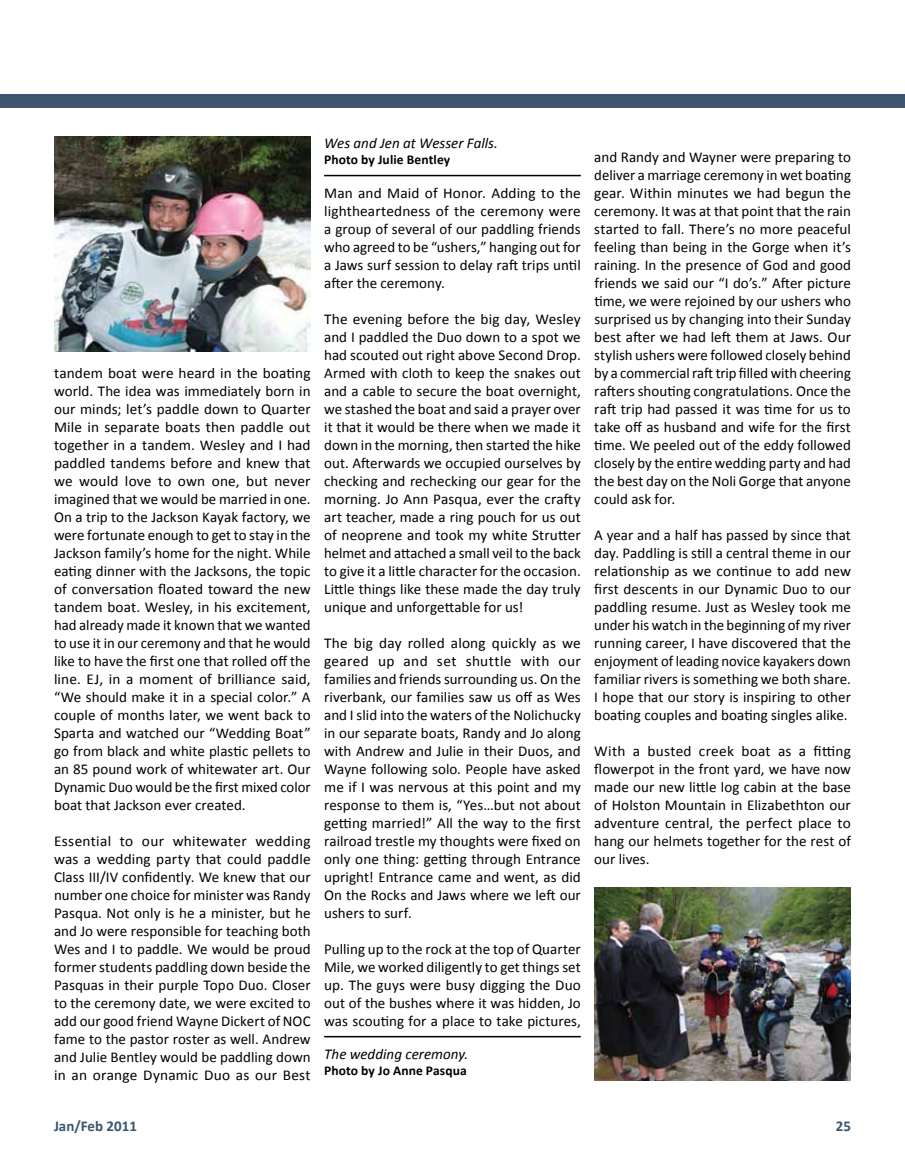
<style>
.page{position:relative;width:905px;height:1175px;background:#fff}
.page>*{position:absolute;margin:0;border:0;box-sizing:border-box;transform-origin:0 0}
.t1{font:15px/18px "Calibri";letter-spacing:.005em;color:#000;text-align:justify}
.t2{font:italic 15px "Calibri";color:#000}
.t3{font:700 15px "Calibri";color:#3b566e}
.t4{font:700 13.5px "Calibri";letter-spacing:.005em;color:#000}
</style>
<div class="page">
<img style="left:54px;top:137px;width:256px;height:215px">
<img style="left:594px;top:888px;width:256px;height:192px">
<div style="left:0;top:94px;width:904px;height:14px;background:#3b566e"></div>
<hr style="left:324px;top:175px;width:256px;height:1px;background:#000">
<hr style="left:324px;top:1035px;width:256px;height:2px;background:#000">
<p class="t1" style="left:54px;top:363px;width:258px">tandem boat were heard in the boating world. The idea was immediately born in our minds; let’s paddle down to Quarter Mile in separate boats then paddle out together in a tandem. Wesley and I had paddled tandems before and knew that we would love to own one, but never imagined that we would be married in one.<br>On a trip to the Jackson Kayak factory, we were fortunate enough to get to stay in the Jackson family’s home for the night. While eating dinner with the Jacksons, the topic of conversation floated toward the new tandem boat. Wesley, in his excitement, had already made it known that we wanted to use it in our ceremony and that he would like to have the first one that rolled off the line. EJ, in a moment of brilliance said, “We should make it in a special color.” A couple of months later, we went back to Sparta and watched our “Wedding Boat” go from black and white plastic pellets to an 85 pound work of whitewater art. Our Dynamic Duo would be the first mixed color boat that Jackson ever created.</p>
<p class="t1" style="left:54px;top:831px;width:258px">Essential to our whitewater wedding was a wedding party that could paddle Class III/IV confidently. We knew that our number one choice for minister was Randy Pasqua. Not only is he a minister, but he and Jo were responsible for teaching both Wes and I to paddle. We would be proud former students paddling down beside the Pasquas in their purple Topo Duo. Closer to the ceremony date, we were excited to add our good friend Wayne Dickert of NOC fame to the pastor roster as well. Andrew and Julie Bentley would be paddling down in an orange Dynamic Duo as our Best</p>
<p class="t2" style="left:324px;top:133px;width:175px">Wes and Jen at Wesser Falls.</p>
<p class="t4" style="left:324px;top:151px;width:128px">Photo by Julie Bentley</p>
<p class="t1" style="left:324px;top:183px;width:258px">Man and Maid of Honor. Adding to the lightheartedness of the ceremony were a group of several of our paddling friends who agreed to be “ushers,” hanging out for a Jaws surf session to delay raft trips until after the ceremony.</p>
<p class="t1" style="left:324px;top:309px;width:258px">The evening before the big day, Wesley and I paddled the Duo down to a spot we had scouted out right above Second Drop.<br>Armed with cloth to keep the snakes out and a cable to secure the boat overnight, we stashed the boat and said a prayer over it that it would be there when we made it down in the morning, then started the hike out. Afterwards we occupied ourselves by checking and rechecking our gear for the morning. Jo Ann Pasqua, ever the crafty art teacher, made a ring pouch for us out of neoprene and took my white Strutter helmet and attached a small veil to the back to give it a little character for the occasion.<br>Little things like these made the day truly unique and unforgettable for us!</p>
<p class="t1" style="left:324px;top:633px;width:258px">The big day rolled along quickly as we geared up and set shuttle with our families and friends surrounding us. On the riverbank, our families saw us off as Wes and I slid into the waters of the Nolichucky in our separate boats, Randy and Jo along with Andrew and Julie in their Duos, and Wayne following solo. People have asked me if I was nervous at this point and my response to them is, “Yes…but not about getting married!” All the way to the first railroad trestle my thoughts were fixed on only one thing: getting through Entrance upright! Entrance came and went, as did On the Rocks and Jaws where we left our ushers to surf.</p>
<p class="t1" style="left:324px;top:939px;width:258px">Pulling up to the rock at the top of Quarter Mile, we worked diligently to get things set up. The guys were busy digging the Duo out of the bushes where it was hidden, Jo was scouting for a place to take pictures,</p>
<p class="t2" style="left:324px;top:1044px;width:146px">The wedding ceremony.</p>
<p class="t4" style="left:324px;top:1062px;width:144px">Photo by Jo Anne Pasqua</p>
<p class="t1" style="left:594px;top:147px;width:258px">and Randy and Wayner were preparing to deliver a marriage ceremony in wet boating gear. Within minutes we had begun the ceremony. It was at that point that the rain started to fall. There’s no more peaceful feeling than being in the Gorge when it’s raining. In the presence of God and good friends we said our “I do’s.” After picture time, we were rejoined by our ushers who surprised us by changing into their Sunday best after we had left them at Jaws. Our stylish ushers were followed closely behind by a commercial raft trip filled with cheering rafters shouting congratulations. Once the raft trip had passed it was time for us to take off as husband and wife for the first time. We peeled out of the eddy followed closely by the entire wedding party and had the best day on the Noli Gorge that anyone could ask for.</p>
<p class="t1" style="left:594px;top:525px;width:258px">A year and a half has passed by since that day. Paddling is still a central theme in our relationship as we continue to add new first descents in our Dynamic Duo to our paddling resume. Just as Wesley took me under his watch in the beginning of my river running career, I have discovered that the enjoyment of leading novice kayakers down familiar rivers is something we both share.<br>I hope that our story is inspiring to other boating couples and boating singles alike.</p>
<p class="t1" style="left:594px;top:741px;width:258px">With a busted creek boat as a fitting flowerpot in the front yard, we have now made our new little log cabin at the base of Holston Mountain in Elizabethton our adventure central, the perfect place to hang our helmets together for the rest of our lives.</p>
<p class="t3" style="left:54px;top:1116px;width:84px">Jan/Feb 2011</p>
<p class="t3" style="left:835px;top:1116px;width:17px">25</p>
</div>
